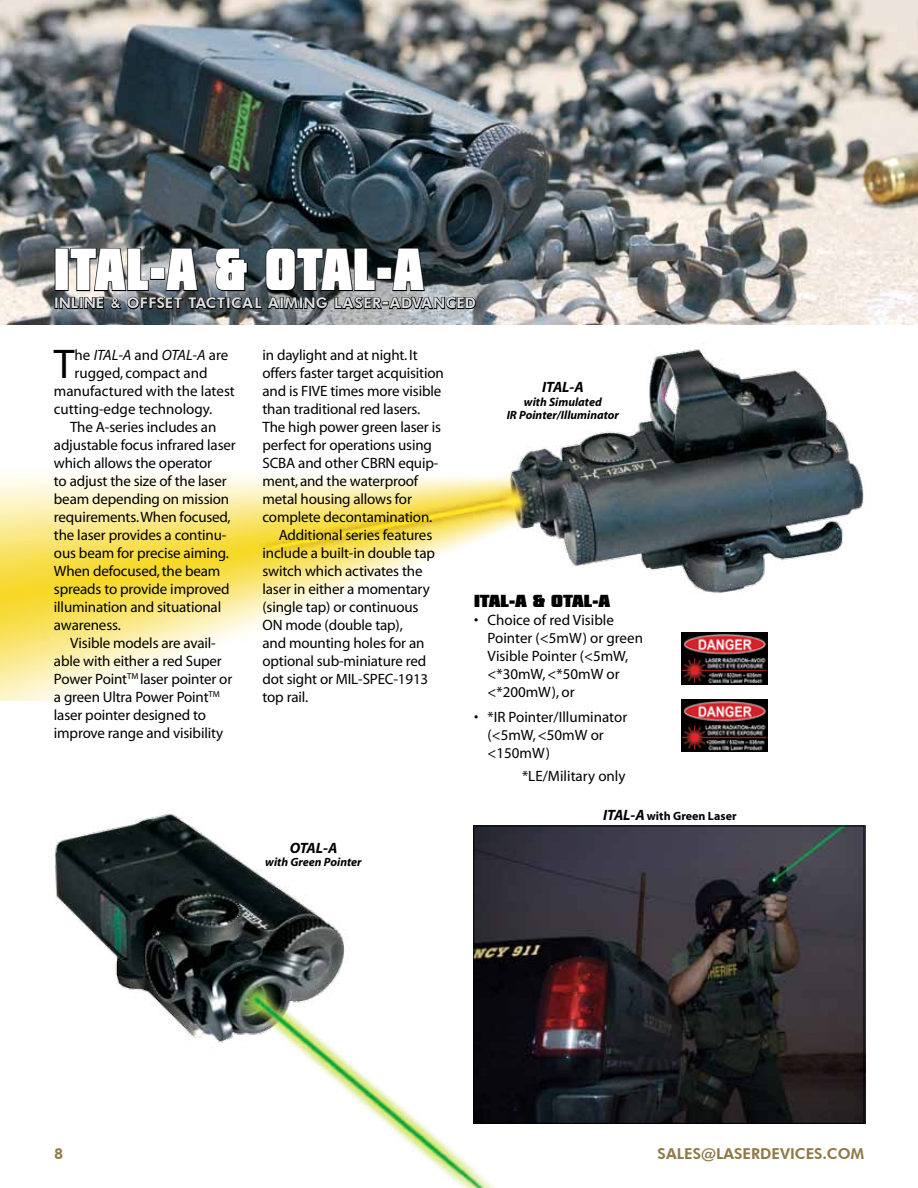
<style>
.page{position:relative;width:918px;height:1188px;background:#fff}
.page>*{position:absolute;margin:0;border:0;box-sizing:border-box;transform-origin:0 0}
.t1{font:900 51px "Compacta BT";letter-spacing:.025em;color:#fff;scale:.77 1}
.t2{font:41.7px "Myriad";color:#000}
.t3{font:15px/18px "Myriad";letter-spacing:-.01em;color:#000}
.t4{font:800 15px "Futura BT";color:#8e7949}
.t5{font:italic 15px "Myriad";letter-spacing:-.015em;color:#000}
.t6{font:900 15px "Compacta BT";color:#000}
.t7{font:italic 700 15px "Myriad";letter-spacing:-.02em;color:#000}
.t8{font:800 14.7px "Futura BT";letter-spacing:.03em;color:#dcddde}
.t9{font:italic 700 12px/13.5px "Myriad";color:#000;text-align:center}
.t10{font:700 12px "Myriad";color:#000}
.s1{font-size:13.5px}
.s2{font-size:21px}
.s3{font-style:normal}
.s4{font-style:italic;font-size:15px}
</style>
<div class="page">
<img style="left:0;top:0;width:918px;height:324px">
<img style="left:54px;top:810px;width:582px;height:378px">
<img style="left:0;top:349px;width:864px;height:352px">
<div style="left:55px;top:248px;width:14px;height:43px;border:2px solid #000"></div>
<div style="left:54px;top:297px;width:4px;height:12px;border:2px solid #000"></div>
<svg style="left:58px;top:247px;width:419px;height:78px;background:#5d6366"></svg>
<img style="left:682px;top:632px;width:86px;height:53px">
<img style="left:682px;top:699px;width:86px;height:53px">
<img style="left:475px;top:826px;width:390px;height:297px">
<div style="left:473px;top:826px;width:391px;height:298px;border:1px solid #000"></div>
<h1 class="t1" style="left:54px;top:239px;width:482px">ITAL-A &amp; OTAL-A</h1>
<p class="t8" style="left:54px;top:294px;width:423px">INLINE <span class="s1">&amp;</span> OFFSET TACTICAL AIMING LASER<span class="s2">-</span>ADVANCED</p>
<h2 class="t2" style="left:54px;top:344px;width:22px">T</h2>
<p class="t5" style="left:75px;top:348px;width:155px"><span class="s3">he</span> ITAL-A <span class="s3">and</span> OTAL-A <span class="s3">are</span></p>
<p class="t3" style="left:75px;top:365px;width:134px">rugged, compact and</p>
<p class="t3" style="left:54px;top:383px;width:183px">manufactured with the latest</p>
<p class="t3" style="left:54px;top:401px;width:160px">cutting-edge technology.</p>
<p class="t3" style="left:70px;top:419px;width:148px">The A-series includes an</p>
<p class="t3" style="left:54px;top:437px;width:183px">adjustable focus infrared laser</p>
<p class="t3" style="left:54px;top:455px;width:160px">which allows the operator</p>
<p class="t3" style="left:54px;top:473px;width:174px">to adjust the size of the laser</p>
<p class="t3" style="left:54px;top:491px;width:177px">beam depending on mission</p>
<p class="t3" style="left:54px;top:509px;width:178px">requirements. When focused,</p>
<p class="t3" style="left:54px;top:527px;width:174px">the laser provides a continu-</p>
<p class="t3" style="left:54px;top:545px;width:177px">ous beam for precise aiming.</p>
<p class="t3" style="left:54px;top:563px;width:168px">When defocused, the beam</p>
<p class="t3" style="left:54px;top:581px;width:177px">spreads to provide improved</p>
<p class="t3" style="left:54px;top:599px;width:169px">illumination and situational</p>
<p class="t3" style="left:54px;top:617px;width:69px">awareness.</p>
<p class="t3" style="left:70px;top:635px;width:147px">Visible models are avail-</p>
<p class="t3" style="left:54px;top:653px;width:169px">able with either a red Super</p>
<p class="t3" style="left:54px;top:671px;width:180px">Power Point<sup>TM</sup> laser pointer or</p>
<p class="t3" style="left:54px;top:689px;width:167px">a green Ultra Power Point<sup>TM</sup></p>
<p class="t3" style="left:54px;top:707px;width:154px">laser pointer designed to</p>
<p class="t3" style="left:54px;top:725px;width:171px">improve range and visibility</p>
<p class="t3" style="left:262px;top:347px;width:157px">in daylight and at night. It</p>
<p class="t3" style="left:262px;top:365px;width:183px">offers faster target acquisition</p>
<p class="t3" style="left:262px;top:383px;width:180px">and is FIVE times more visible</p>
<p class="t3" style="left:262px;top:401px;width:159px">than traditional red lasers.</p>
<p class="t3" style="left:262px;top:419px;width:180px">The high power green laser is</p>
<p class="t3" style="left:262px;top:437px;width:171px">perfect for operations using</p>
<p class="t3" style="left:262px;top:455px;width:177px">SCBA and other CBRN equip-</p>
<p class="t3" style="left:262px;top:473px;width:157px">ment, and the waterproof</p>
<p class="t3" style="left:262px;top:491px;width:151px">metal housing allows for</p>
<p class="t3" style="left:262px;top:509px;width:171px">complete decontamination.</p>
<p class="t3" style="left:279px;top:527px;width:155px">Additional series features</p>
<p class="t3" style="left:262px;top:545px;width:174px">include a built-in double tap</p>
<p class="t3" style="left:262px;top:563px;width:162px">switch which activates the</p>
<p class="t3" style="left:262px;top:581px;width:169px">laser in either a momentary</p>
<p class="t3" style="left:262px;top:599px;width:157px">(single tap) or continuous</p>
<p class="t3" style="left:262px;top:617px;width:142px">ON mode (double tap),</p>
<p class="t3" style="left:262px;top:635px;width:164px">and mounting holes for an</p>
<p class="t3" style="left:262px;top:653px;width:165px">optional sub-miniature red</p>
<p class="t3" style="left:262px;top:671px;width:167px">dot sight or MIL-SPEC-1913</p>
<p class="t3" style="left:262px;top:689px;width:47px">top rail.</p>
<p class="t7" style="left:290px;top:840px;width:49px">OTAL-A</p>
<p class="t9" style="left:265px;top:856px;width:98px">with Green Pointer</p>
<p class="t7" style="left:542px;top:379px;width:43px">ITAL-A</p>
<p class="t9" style="left:507px;top:395px;width:114px">with Simulated<br>IR Pointer/Illuminator</p>
<p class="t6" style="left:474px;top:592px;width:138px">ITAL-A &amp; OTAL-A</p>
<p class="t3" style="left:488px;top:612px;width:157px;text-indent:-13px">• Choice of red Visible<br>Pointer (&lt;5mW) or green<br>Visible Pointer (&lt;5mW, &lt;*30mW, &lt;*50mW or &lt;*200mW), or</p>
<p class="t3" style="left:488px;top:708px;width:141px;text-indent:-13px">• *IR Pointer/Illuminator (&lt;5mW, &lt;50mW or &lt;150mW)</p>
<p class="t3" style="left:522px;top:768px;width:105px">*LE/Military only</p>
<p class="t10" style="left:603px;top:810px;width:135px"><span class="s4">ITAL-A</span> with Green Laser</p>
<p class="t4" style="left:54px;top:1144px;width:11px">8</p>
<p class="t4" style="left:658px;top:1144px;width:208px">SALES@LASERDEVICES.COM</p>
</div>
